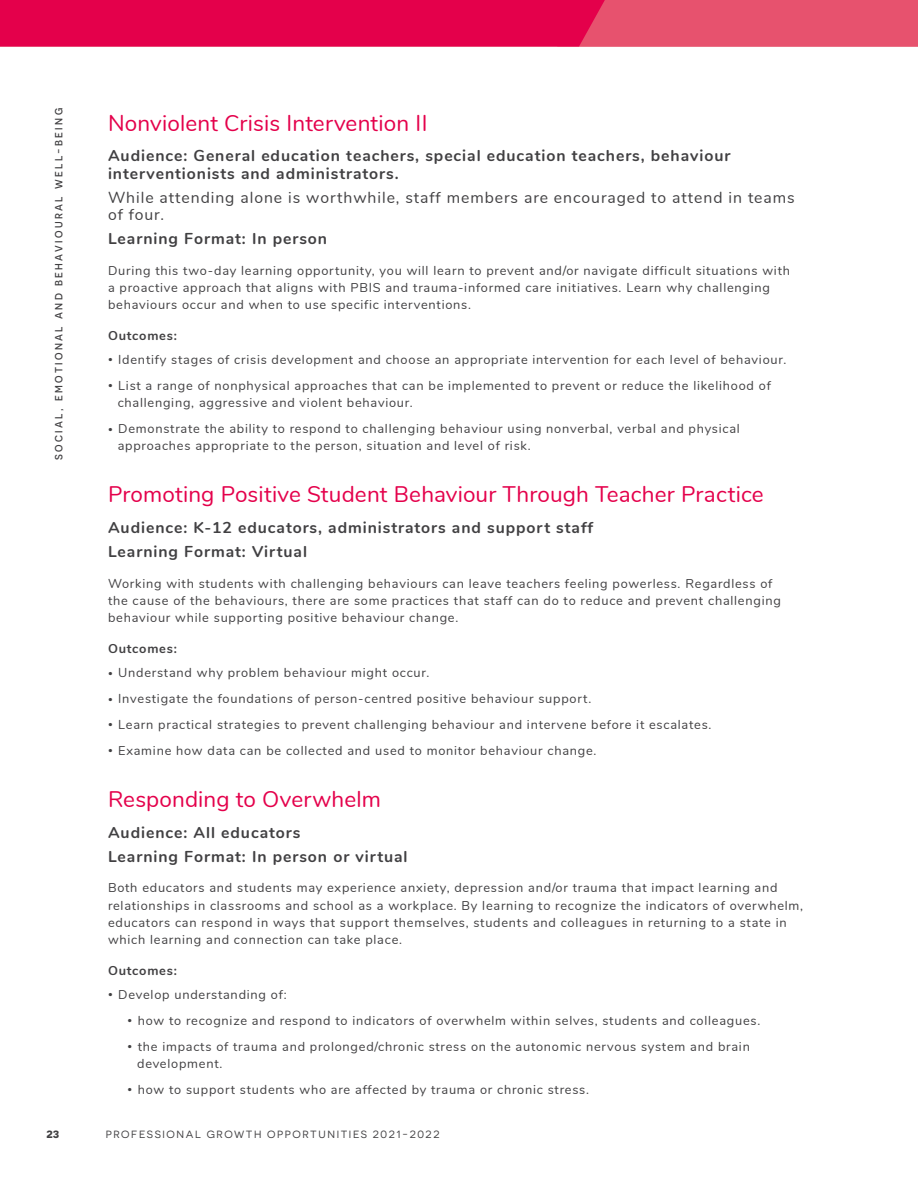
<style>
.page{position:relative;width:918px;height:1188px;background:#fff}
.page>*{position:absolute;margin:0;border:0;box-sizing:border-box;transform-origin:0 0}
.t1{font:22.5px "Nunito";letter-spacing:.005em;color:#e4004b}
.t2{font:700 15.75px/24px "Nunito";letter-spacing:.06em;color:#414042}
.t3{font:15.75px/17.2px "Nunito";letter-spacing:.06em;color:#414042}
.t4{font:12.75px/17.2px "Nunito";letter-spacing:.06em;color:#414042}
.t5{font:700 12.75px "Nunito";letter-spacing:.06em;color:#414042}
.t6{font:10.5px "Novecentosanswide";letter-spacing:.15em;color:#414042}
.t7{font:500 10.5px "Novecentosans";letter-spacing:.23em;color:#414042}
.t8{font:700 10.5px "Novecentosanswide";color:#414042}
.s1{font-size:9px}
</style>
<div class="page">
<svg style="left:0;top:46px;width:918px;height:1px"></svg>
<svg style="left:0;top:0;width:918px;height:46px;background:#e51d57"></svg>
<p class="t7" style="left:53px;top:460px;width:354px;rotate:-90deg">SOCIAL, EMOTIONAL AND BEHAVIOURAL WELL-BEING</p>
<h1 class="t1" style="left:108px;top:106px;width:321px">Nonviolent Crisis Intervention II</h1>
<p class="t2" style="left:108px;top:146px;width:624px;line-height:17.2px">Audience: General education teachers, special education teachers, behaviour interventionists and administrators.</p>
<p class="t3" style="left:108px;top:188px;width:688px">While attending alone is worthwhile, staff members are encouraged to attend in teams of four.</p>
<p class="t2" style="left:108px;top:226px;width:221px">Learning Format: In person</p>
<p class="t4" style="left:108px;top:261px;width:684px">During this two-day learning opportunity, you will learn to prevent and/or navigate difficult situations with a proactive approach that aligns with PBIS and trauma-informed care initiatives. Learn why challenging behaviours occur and when to use specific interventions.</p>
<p class="t5" style="left:108px;top:326px;width:70px">Outcomes:</p>
<p class="t4" style="left:108px;top:350px;width:680px"><span class="s1">•</span> Identify stages of crisis development and choose an appropriate intervention for each level of behaviour.</p>
<p class="t4" style="left:118px;top:376px;width:655px;text-indent:-10px"><span class="s1">•</span> List a range of nonphysical approaches that can be implemented to prevent or reduce the likelihood of challenging, aggressive and violent behaviour.</p>
<p class="t4" style="left:118px;top:419px;width:624px;text-indent:-10px"><span class="s1">•</span> Demonstrate the ability to respond to challenging behaviour using nonverbal, verbal and physical approaches appropriate to the person, situation and level of risk.</p>
<h1 class="t1" style="left:108px;top:478px;width:657px">Promoting Positive Student Behaviour Through Teacher Practice</h1>
<p class="t2" style="left:108px;top:515px;width:487px">Audience: K-12 educators, administrators and support staff<br>Learning Format: Virtual</p>
<p class="t4" style="left:108px;top:574px;width:674px">Working with students with challenging behaviours can leave teachers feeling powerless. Regardless of the cause of the behaviours, there are some practices that staff can do to reduce and prevent challenging behaviour while supporting positive behaviour change.</p>
<p class="t5" style="left:108px;top:639px;width:70px">Outcomes:</p>
<p class="t4" style="left:108px;top:663px;width:323px"><span class="s1">•</span> Understand why problem behaviour might occur.</p>
<p class="t4" style="left:108px;top:689px;width:485px"><span class="s1">•</span> Investigate the foundations of person-centred positive behaviour support.</p>
<p class="t4" style="left:108px;top:715px;width:605px"><span class="s1">•</span> Learn practical strategies to prevent challenging behaviour and intervene before it escalates.</p>
<p class="t4" style="left:108px;top:741px;width:490px"><span class="s1">•</span> Examine how data can be collected and used to monitor behaviour change.</p>
<h1 class="t1" style="left:108px;top:783px;width:274px">Responding to Overwhelm</h1>
<p class="t2" style="left:108px;top:819px;width:301px">Audience: All educators<br>Learning Format: In person or virtual</p>
<p class="t4" style="left:108px;top:879px;width:697px">Both educators and students may experience anxiety, depression and/or trauma that impact learning and relationships in classrooms and school as a workplace. By learning to recognize the indicators of overwhelm, educators can respond in ways that support themselves, students and colleagues in returning to a state in which learning and connection can take place.</p>
<p class="t5" style="left:108px;top:961px;width:70px">Outcomes:</p>
<p class="t4" style="left:108px;top:985px;width:180px"><span class="s1">•</span> Develop understanding of:</p>
<p class="t4" style="left:127px;top:1011px;width:634px"><span class="s1">•</span> how to recognize and respond to indicators of overwhelm within selves, students and colleagues.</p>
<p class="t4" style="left:137px;top:1037px;width:614px;text-indent:-10px"><span class="s1">•</span> the impacts of trauma and prolonged/chronic stress on the autonomic nervous system and brain development.</p>
<p class="t4" style="left:127px;top:1080px;width:463px"><span class="s1">•</span> how to support students who are affected by trauma or chronic stress.</p>
<p class="t8" style="left:47px;top:1128px;width:14px">23</p>
<p class="t6" style="left:106px;top:1129px;width:335px">PROFESSIONAL GROWTH OPPORTUNITIES 2021-2022</p>
</div>
